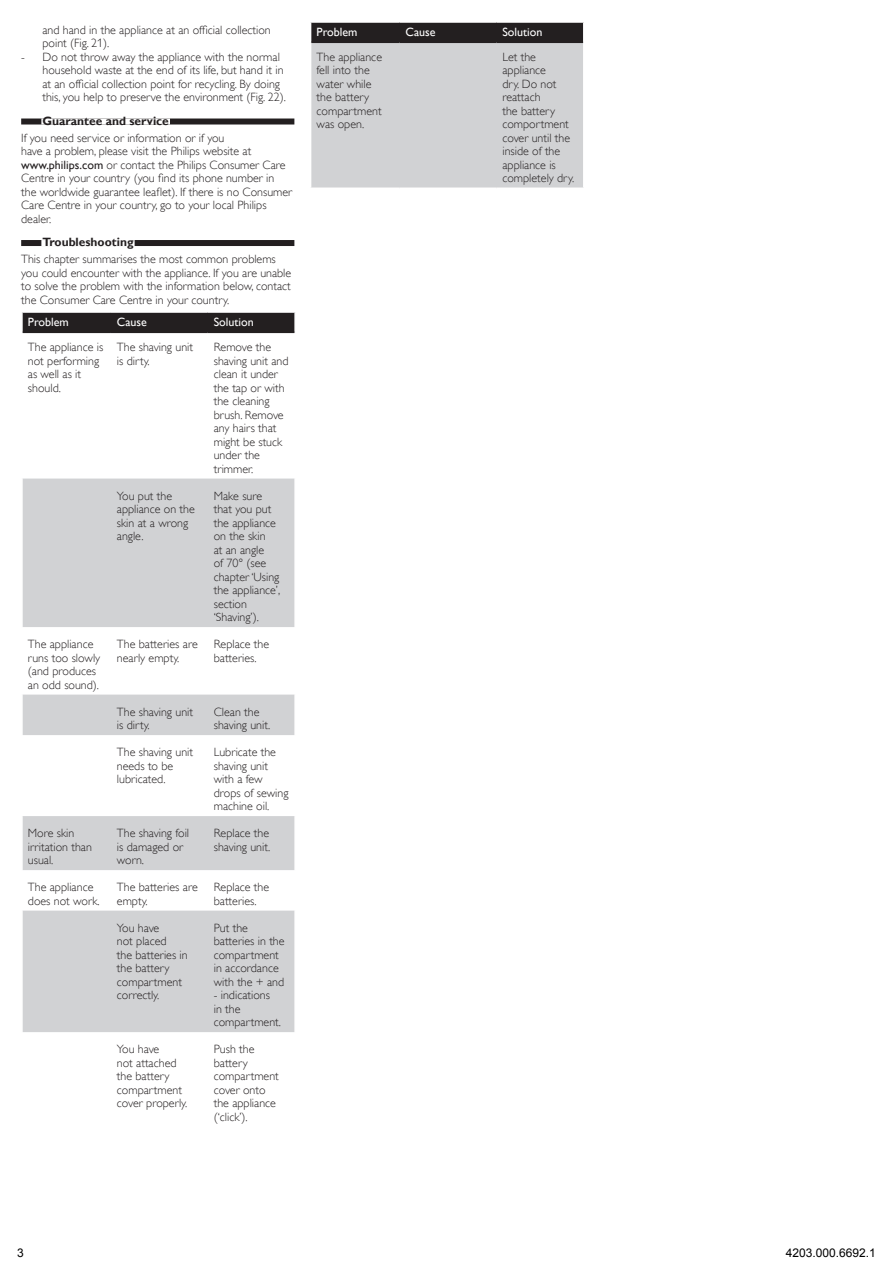
<style>
.page{position:relative;width:893px;height:1263px;background:#fff}
.page>*{position:absolute;margin:0;border:0;box-sizing:border-box;transform-origin:0 0}
.t1{font:12px/13.5px "Gill Sans Alt One WGL Light";color:#231f20}
.t2{font:12px "Gill Sans Alt One WGL";color:#fff}
.t3{font:700 12px "Gill Sans Alt One WGL";color:#231f20}
.t4{font:12px "Arial";color:#000}
.s1{font-family:"Gill Sans Alt One WGL"}
</style>
<div class="page">
<div style="left:21px;top:118px;width:273px;height:6px;background:#231f20"></div>
<div style="left:41px;top:119px;width:129px;height:6px;background:#fff"></div>
<div style="left:21px;top:240px;width:273px;height:6px;background:#231f20"></div>
<div style="left:41px;top:240px;width:94px;height:6px;background:#fff"></div>
<svg style="left:23px;top:478px;width:271px;height:554px;fill:#d1d2d4"></svg>
<div style="left:22px;top:312px;width:273px;height:20px;background:#231f20"></div>
<hr style="left:23px;top:332px;width:88px;height:1px;background:#231f20">
<hr style="left:111px;top:332px;width:97px;height:1px;background:#231f20">
<hr style="left:208px;top:332px;width:86px;height:1px;background:#231f20">
<svg style="left:310px;top:22px;width:274px;height:166px;background:#bdbdbf"></svg>
<hr style="left:310px;top:42px;width:1px;height:146px;background:#fff">
<hr style="left:583px;top:42px;width:2px;height:146px;background:#fff">
<hr style="left:311px;top:42px;width:89px;height:1px;background:#231f20">
<hr style="left:400px;top:42px;width:96px;height:1px;background:#231f20">
<hr style="left:496px;top:42px;width:87px;height:1px;background:#231f20">
<p class="t1" style="left:42px;top:23px;width:230px">and hand in the appliance at an official collection point (Fig. 21).</p>
<p class="t1" style="left:42px;top:50px;width:245px;text-indent:-21px">- Do not throw away the appliance with the normal household waste at the end of its life, but hand it in at an official collection point for recycling. By doing this, you help to preserve the environment (Fig. 22).</p>
<p class="t3" style="left:42px;top:112px;width:128px">Guarantee and service</p>
<p class="t1" style="left:21px;top:131px;width:273px">If you need service or information or if you<br>have a problem, please visit the Philips website at <span class="s1">www.philips.com</span> or contact the Philips Consumer Care Centre in your country (you find its phone number in the worldwide guarantee leaflet). If there is no Consumer Care Centre in your country, go to your local Philips dealer.</p>
<p class="t3" style="left:42px;top:234px;width:93px">Troubleshooting</p>
<p class="t1" style="left:21px;top:253px;width:272px">This chapter summarises the most common problems you could encounter with the appliance. If you are unable to solve the problem with the information below, contact the Consumer Care Centre in your country.</p>
<p class="t2" style="left:28px;top:313px;width:42px">Problem</p>
<p class="t2" style="left:117px;top:313px;width:31px">Cause</p>
<p class="t2" style="left:214px;top:313px;width:41px">Solution</p>
<p class="t1" style="left:28px;top:340px;width:77px">The appliance is not performing as well as it should.</p>
<p class="t1" style="left:117px;top:340px;width:78px">The shaving unit is dirty.</p>
<p class="t1" style="left:214px;top:340px;width:76px">Remove the shaving unit and clean it under the tap or with the cleaning brush. Remove any hairs that might be stuck under the trimmer.</p>
<p class="t1" style="left:117px;top:489px;width:79px">You put the appliance on the skin at a wrong angle.</p>
<p class="t1" style="left:214px;top:489px;width:68px">Make sure that you put the appliance on the skin<br>at an angle<br>of 70° (see chapter ‘Using the appliance’, section ‘Shaving’).</p>
<p class="t1" style="left:28px;top:637px;width:74px">The appliance runs too slowly (and produces an odd sound).</p>
<p class="t1" style="left:117px;top:637px;width:82px">The batteries are nearly empty.</p>
<p class="t1" style="left:214px;top:637px;width:57px">Replace the batteries.</p>
<p class="t1" style="left:117px;top:705px;width:78px">The shaving unit is dirty.</p>
<p class="t1" style="left:214px;top:705px;width:58px">Clean the shaving unit.</p>
<p class="t1" style="left:117px;top:745px;width:78px">The shaving unit needs to be lubricated.</p>
<p class="t1" style="left:214px;top:745px;width:76px">Lubricate the shaving unit with a few drops of sewing machine oil.</p>
<p class="t1" style="left:28px;top:826px;width:65px">More skin irritation than usual.</p>
<p class="t1" style="left:117px;top:826px;width:74px">The shaving foil is damaged or worn.</p>
<p class="t1" style="left:214px;top:826px;width:58px">Replace the shaving unit.</p>
<p class="t1" style="left:28px;top:880px;width:73px">The appliance does not work.</p>
<p class="t1" style="left:117px;top:880px;width:82px">The batteries are empty.</p>
<p class="t1" style="left:214px;top:880px;width:57px">Replace the batteries.</p>
<p class="t1" style="left:117px;top:921px;width:72px">You have<br>not placed<br>the batteries in the battery compartment correctly.</p>
<p class="t1" style="left:214px;top:921px;width:72px">Put the batteries in the compartment in accordance with the + and</p>
<p class="t1" style="left:214px;top:988px;width:69px">- indications in the compartment.</p>
<p class="t1" style="left:117px;top:1042px;width:72px">You have<br>not attached the battery compartment cover properly.</p>
<p class="t1" style="left:214px;top:1042px;width:67px">Push the battery compartment cover onto the appliance (‘click’).</p>
<p class="t2" style="left:317px;top:23px;width:42px">Problem</p>
<p class="t2" style="left:406px;top:23px;width:31px">Cause</p>
<p class="t2" style="left:502px;top:23px;width:41px">Solution</p>
<p class="t1" style="left:317px;top:50px;width:67px">The appliance fell into the water while the battery compartment was open.</p>
<p class="t1" style="left:502px;top:50px;width:73px">Let the appliance<br>dry. Do not reattach<br>the battery comportment cover until the inside of the appliance is completely dry.</p>
<p class="t4" style="left:17px;top:1244px;width:8px">3</p>
<p class="t4" style="left:786px;top:1244px;width:92px">4203.000.6692.1</p>
</div>
